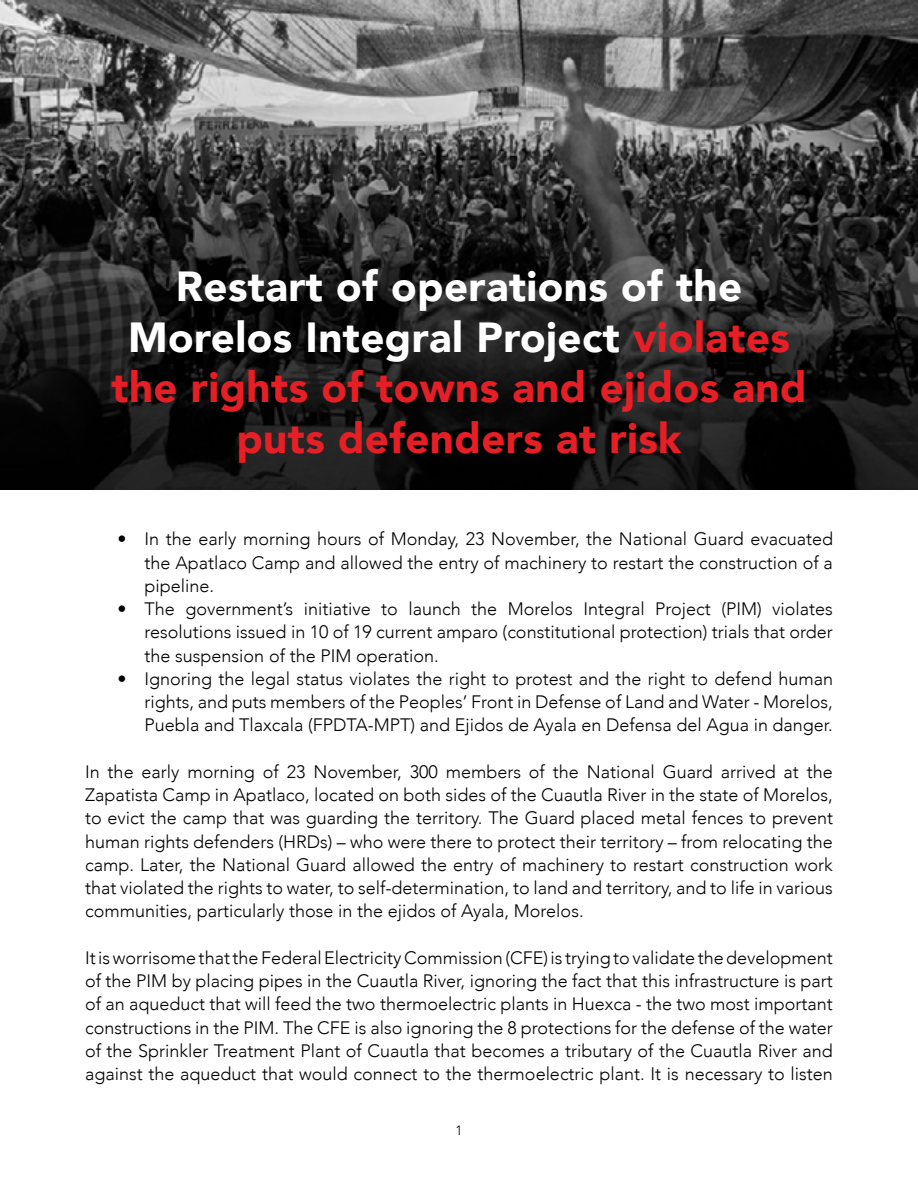
<style>
.page{position:relative;width:918px;height:1188px;background:#fff}
.page>*{position:absolute;margin:0;border:0;box-sizing:border-box;transform-origin:0 0}
.t1{font:900 42px/50.4px "Avenir";letter-spacing:.01em;color:#e51f25;text-align:center}
.t2{font:300 18px/23.2px "Avenir";color:#000;text-align:justify}
.t3{font:300 13.5px "Avenir";color:#000}
.s1{color:#fff}
</style>
<div class="page">
<img style="left:0;top:0;width:918px;height:490px">
<h1 class="t1" style="left:111px;top:260px;width:697px"><span class="s1">Restart of operations of the<br>Morelos Integral Project</span> violates the rights of towns and ejidos and puts defenders at risk</h1>
<p class="t2" style="left:145px;top:527px;width:690px;text-indent:-27px">• In the early morning hours of Monday, 23 November, the National Guard evacuated the Apatlaco Camp and allowed the entry of machinery to restart the construction of a pipeline.</p>
<p class="t2" style="left:145px;top:597px;width:690px;text-indent:-27px">• The government’s initiative to launch the Morelos Integral Project (PIM) violates resolutions issued in 10 of 19 current amparo (constitutional protection) trials that order the suspension of the PIM operation.</p>
<p class="t2" style="left:145px;top:667px;width:690px;text-indent:-27px">• Ignoring the legal status violates the right to protest and the right to defend human rights, and puts members of the Peoples’ Front in Defense of Land and Water - Morelos, Puebla and Tlaxcala (FPDTA-MPT) and Ejidos de Ayala en Defensa del Agua in danger.</p>
<p class="t2" style="left:85px;top:760px;width:749px">In the early morning of 23 November, 300 members of the National Guard arrived at the Zapatista Camp in Apatlaco, located on both sides of the Cuautla River in the state of Morelos, to evict the camp that was guarding the territory. The Guard placed metal fences to prevent human rights defenders (HRDs) – who were there to protect their territory – from relocating the camp. Later, the National Guard allowed the entry of machinery to restart construction work that violated the rights to water, to self-determination, to land and territory, and to life in various communities, particularly those in the ejidos of Ayala, Morelos.</p>
<p class="t2" style="left:85px;top:946px;width:749px">It is worrisome that the Federal Electricity Commission (CFE) is trying to validate the development of the PIM by placing pipes in the Cuautla River, ignoring the fact that this infrastructure is part of an aqueduct that will feed the two thermoelectric plants in Huexca - the two most important constructions in the PIM. The CFE is also ignoring the 8 protections for the defense of the water of the Sprinkler Treatment Plant of Cuautla that becomes a tributary of the Cuautla River and against the aqueduct that would connect to the thermoelectric plant. It is necessary to listen</p>
<p class="t3" style="left:455px;top:1122px;width:9px">1</p>
</div>
